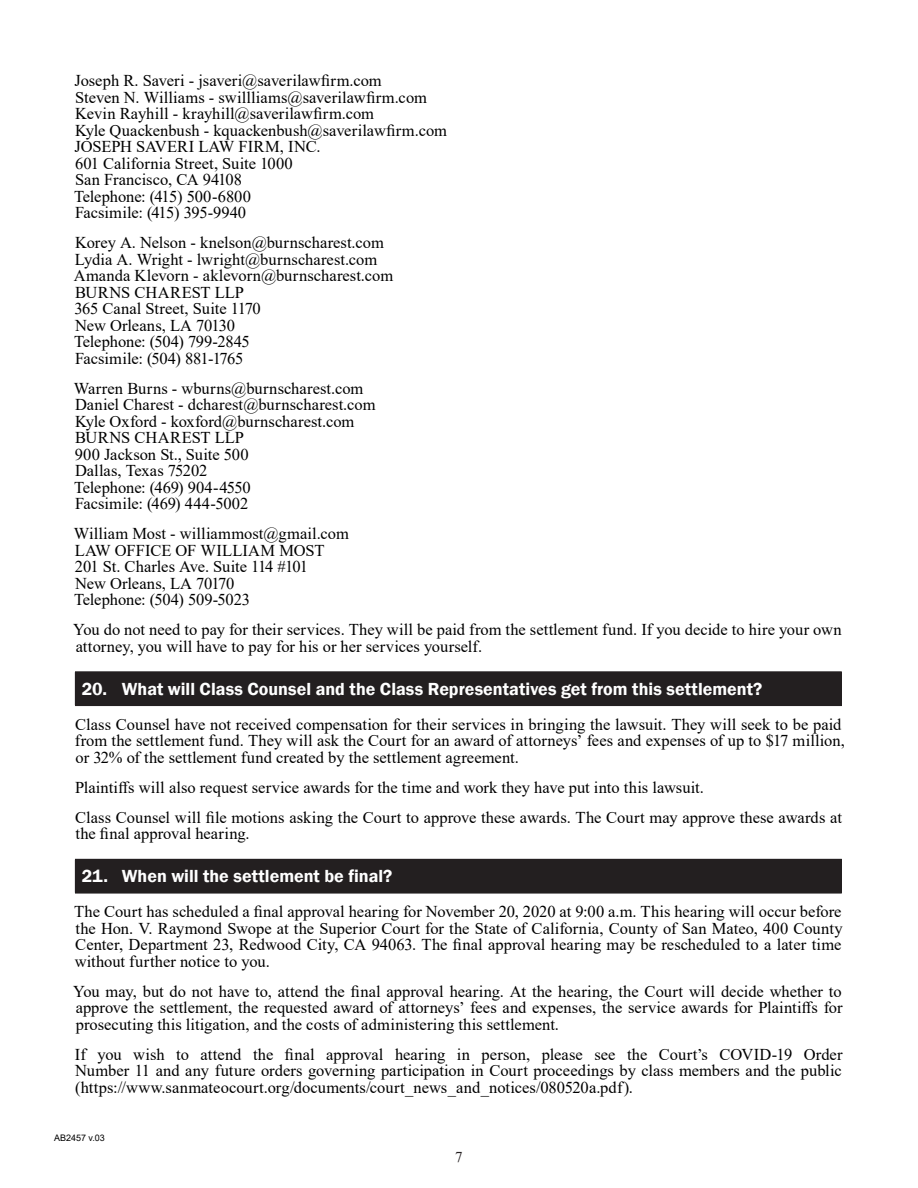
<style>
.page{position:relative;width:918px;height:1188px;background:#fff}
.page>*{position:absolute;margin:0;border:0;box-sizing:border-box;transform-origin:0 0}
.t1{font:600 18px "Franklin Gothic";color:#fff}
.Body_Copy{font:16.5px/16.5px "Times New Roman";color:#000}
.t2{font:15px "Times New Roman";color:#231f20}
.t3{font:9px "Arial";color:#000}
</style>
<div class="page">
<div style="left:75px;top:672px;width:766px;height:34px;background:#231f20"></div>
<hr style="left:75px;top:671px;width:767px;height:1px;background:#231f20">
<hr style="left:841px;top:672px;width:1px;height:33px;background:#231f20">
<hr style="left:75px;top:705px;width:767px;height:1px;background:#231f20">
<div style="left:75px;top:859px;width:766px;height:34px;background:#231f20"></div>
<hr style="left:75px;top:859px;width:767px;height:1px;background:#231f20">
<hr style="left:841px;top:860px;width:1px;height:33px;background:#231f20">
<hr style="left:75px;top:893px;width:767px;height:1px;background:#231f20">
<p class="Body_Copy" style="left:75px;top:72px;width:309px">Joseph R. Saveri - jsaveri@saverilawfirm.com</p>
<p class="Body_Copy" style="left:75px;top:89px;width:353px">Steven N. Williams - swillliams@saverilawfirm.com</p>
<p class="Body_Copy" style="left:75px;top:105px;width:301px">Kevin Rayhill - krayhill@saverilawfirm.com</p>
<p class="Body_Copy" style="left:75px;top:122px;width:374px">Kyle Quackenbush - kquackenbush@saverilawfirm.com</p>
<p class="Body_Copy" style="left:75px;top:138px;width:248px">JOSEPH SAVERI LAW FIRM, INC.</p>
<p class="Body_Copy" style="left:75px;top:155px;width:219px">601 California Street, Suite 1000</p>
<p class="Body_Copy" style="left:75px;top:171px;width:168px">San Francisco, CA 94108</p>
<p class="Body_Copy" style="left:74px;top:188px;width:178px">Telephone: (415) 500-6800</p>
<p class="Body_Copy" style="left:75px;top:204px;width:173px">Facsimile: (415) 395-9940</p>
<p class="Body_Copy" style="left:75px;top:234px;width:310px">Korey A. Nelson - knelson@burnscharest.com</p>
<p class="Body_Copy" style="left:75px;top:251px;width:304px">Lydia A. Wright - lwright@burnscharest.com</p>
<p class="Body_Copy" style="left:74px;top:267px;width:321px">Amanda Klevorn - aklevorn@burnscharest.com</p>
<p class="Body_Copy" style="left:75px;top:284px;width:171px">BURNS CHAREST LLP</p>
<p class="Body_Copy" style="left:74px;top:300px;width:188px">365 Canal Street, Suite 1170</p>
<p class="Body_Copy" style="left:75px;top:317px;width:162px">New Orleans, LA 70130</p>
<p class="Body_Copy" style="left:74px;top:333px;width:177px">Telephone: (504) 799-2845</p>
<p class="Body_Copy" style="left:75px;top:350px;width:170px">Facsimile: (504) 881-1765</p>
<p class="Body_Copy" style="left:74px;top:380px;width:291px">Warren Burns - wburns@burnscharest.com</p>
<p class="Body_Copy" style="left:75px;top:396px;width:302px">Daniel Charest - dcharest@burnscharest.com</p>
<p class="Body_Copy" style="left:75px;top:413px;width:281px">Kyle Oxford - koxford@burnscharest.com</p>
<p class="Body_Copy" style="left:75px;top:429px;width:171px">BURNS CHAREST LLP</p>
<p class="Body_Copy" style="left:75px;top:446px;width:175px">900 Jackson St., Suite 500</p>
<p class="Body_Copy" style="left:75px;top:462px;width:134px">Dallas, Texas 75202</p>
<p class="Body_Copy" style="left:74px;top:479px;width:178px">Telephone: (469) 904-4550</p>
<p class="Body_Copy" style="left:75px;top:495px;width:175px">Facsimile: (469) 444-5002</p>
<p class="Body_Copy" style="left:74px;top:525px;width:277px">William Most - williammost@gmail.com</p>
<p class="Body_Copy" style="left:75px;top:542px;width:251px">LAW OFFICE OF WILLIAM MOST</p>
<p class="Body_Copy" style="left:75px;top:558px;width:235px">201 St. Charles Ave. Suite 114 #101</p>
<p class="Body_Copy" style="left:75px;top:575px;width:161px">New Orleans, LA 70170</p>
<p class="Body_Copy" style="left:74px;top:591px;width:177px">Telephone: (504) 509-5023</p>
<p class="Body_Copy" style="left:73px;top:621px;width:770px">You do not need to pay for their services. They will be paid from the settlement fund. If you decide to hire your own attorney, you will have to pay for his or her services yourself.</p>
<p class="t1" style="left:82px;top:678px;width:682px">20. What will Class Counsel and the Class Representatives get from this settlement?</p>
<p class="Body_Copy" style="left:75px;top:716px;width:772px">Class Counsel have not received compensation for their services in bringing the lawsuit. They will seek to be paid from the settlement fund. They will ask the Court for an award of attorneys’ fees and expenses of up to $17 million, or 32% of the settlement fund created by the settlement agreement.</p>
<p class="Body_Copy" style="left:75px;top:779px;width:630px">Plaintiffs will also request service awards for the time and work they have put into this lawsuit.</p>
<p class="Body_Copy" style="left:75px;top:809px;width:768px">Class Counsel will file motions asking the Court to approve these awards. The Court may approve these awards at the final approval hearing.</p>
<p class="t1" style="left:82px;top:865px;width:312px">21. When will the settlement be final?</p>
<p class="Body_Copy" style="left:74px;top:903px;width:770px;text-align:justify">The Court has scheduled a final approval hearing for November 20, 2020 at 9:00 a.m. This hearing will occur before the Hon. V. Raymond Swope at the Superior Court for the State of California, County of San Mateo, 400 County Center, Department 23, Redwood City, CA 94063. The final approval hearing may be rescheduled to a later time without further notice to you.</p>
<p class="Body_Copy" style="left:73px;top:983px;width:771px;text-align:justify">You may, but do not have to, attend the final approval hearing. At the hearing, the Court will decide whether to approve the settlement, the requested award of attorneys’ fees and expenses, the service awards for Plaintiffs for prosecuting this litigation, and the costs of administering this settlement.</p>
<p class="Body_Copy" style="left:75px;top:1046px;width:769px;text-align:justify">If you wish to attend the final approval hearing in person, please see the Court’s COVID-19 Order Number 11 and any future orders governing participation in Court proceedings by class members and the public (https://www.sanmateocourt.org/documents/court_news_and_notices/080520a.pdf).</p>
<p class="t3" style="left:54px;top:1131px;width:52px">AB2457 v.03</p>
<p class="t2" style="left:455px;top:1146px;width:9px">7</p>
</div>
